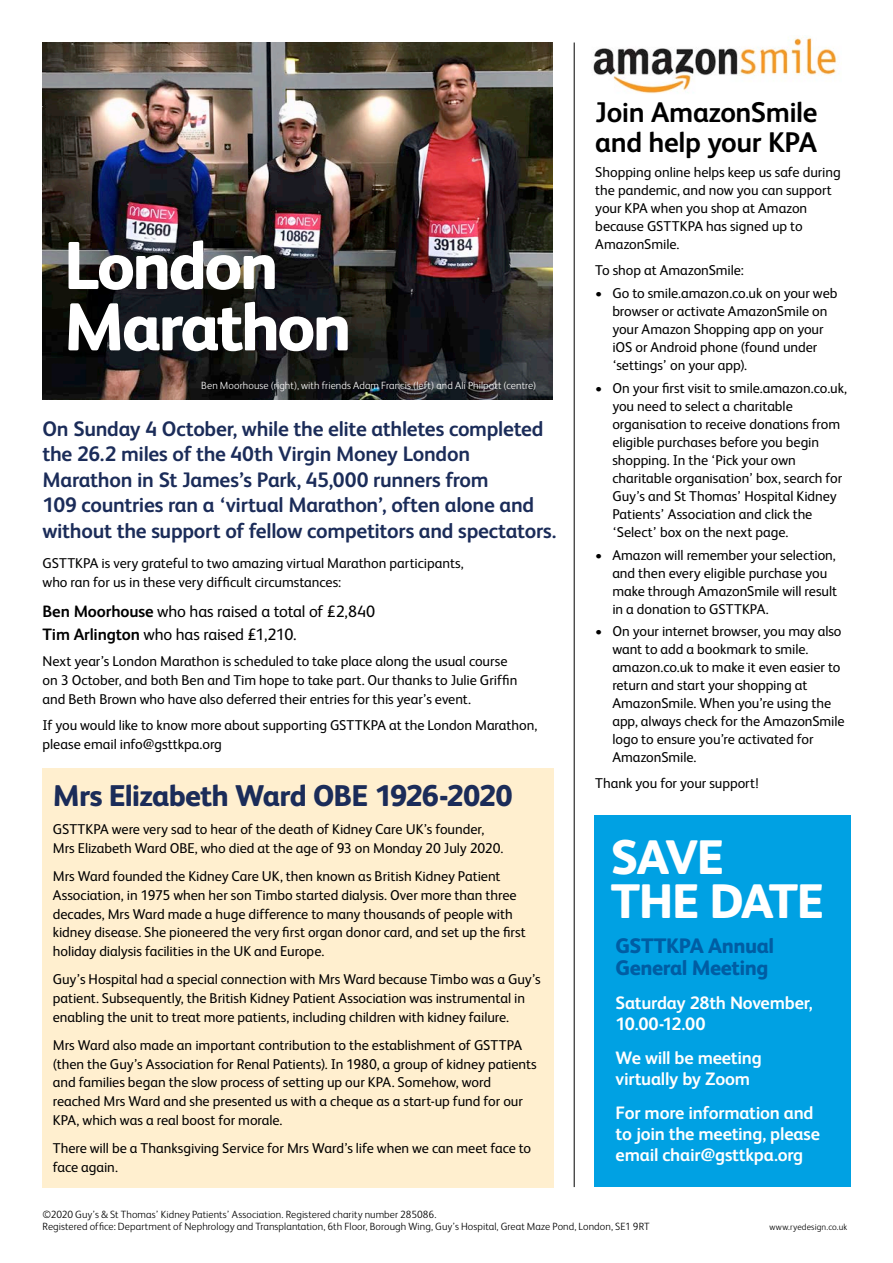
<style>
.page{position:relative;width:893px;height:1263px;background:#fff}
.page>*{position:absolute;margin:0;border:0;box-sizing:border-box;transform-origin:0 0}
.head{font:800 67.8px/61.3px "FS Albert";letter-spacing:-.045em;color:#fff}
.SUBHEAD{font:800 48.6px/43.3px "FS Albert";letter-spacing:-.035em;color:#fff}
.head-2{font:800 30px "FS Albert";letter-spacing:-.03em;color:#1b2c59}
.text_no_indents___pa{font:700 28.5px/30px "FS Albert";letter-spacing:-.015em;color:#000}
.Bold_Para{font:700 21px/25.5px "FS Albert";letter-spacing:-.015em;color:#1b2c59}
.SUBHEAD-2{font:800 21px/22.5px "FS Albert";letter-spacing:-.02em;color:#005da3}
.text_no_indents___pa-2{font:700 18px/21px "FS Albert";letter-spacing:-.015em;color:#fff}
.text_no_indents___pa-3{font:16.5px "FS Albert";letter-spacing:-.01em;color:#000}
.text_no_indents___pa-4{font:14.25px/18.8px "FS Albert";letter-spacing:-.005em;color:#000}
.BULLETS{font:14.25px/18px "FS Albert";letter-spacing:-.005em;color:#000}
.t1{font:300 10.5px/12px "FS Albert";letter-spacing:.01em;color:#000}
.small_2{font:300 10.5px "FS Albert";letter-spacing:.01em;color:#fff}
.t2{font:300 9px "FS Albert";letter-spacing:.015em;color:#000}
.s1{font-weight:700}
</style>
<div class="page">
<div style="left:43px;top:768px;width:511px;height:419px;background:#ffefcf"></div>
<img style="left:593px;top:37px;width:244px;height:57px">
<div style="left:594px;top:815px;width:256px;height:372px;background:#00a1e3"></div>
<img style="left:43px;top:43px;width:510px;height:357px">
<hr style="left:574px;top:43px;width:1px;height:1144px;background:#000">
<hr style="left:892px;top:49px;width:1px;height:200px;background:#fab784">
<svg style="left:892px;top:60px;width:1px;height:53px"></svg>
<p class="head" style="left:64px;top:235px;width:289px">London<br>Marathon</p>
<p class="small_2" style="left:201px;top:379px;width:337px">Ben Moorhouse (right), with friends Adam Francis (left) and Ali Philpott (centre)</p>
<p class="Bold_Para" style="left:43px;top:416px;width:515px">On Sunday 4 October, while the elite athletes completed the 26.2 miles of the 40th Virgin Money London Marathon in St James’s Park, 45,000 runners from<br>109 countries ran a ‘virtual Marathon’, often alone and without the support of fellow competitors and spectators.</p>
<p class="text_no_indents___pa-4" style="left:43px;top:554px;width:423px">GSTTKPA is very grateful to two amazing virtual Marathon participants, who ran for us in these very difficult circumstances:</p>
<p class="text_no_indents___pa-3" style="left:43px;top:602px;width:334px"><span class="s1">Ben Moorhouse</span> who has raised a total of £2,840</p>
<p class="text_no_indents___pa-3" style="left:43px;top:625px;width:256px"><span class="s1">Tim Arlington</span> who has raised £1,210.</p>
<p class="text_no_indents___pa-4" style="left:43px;top:652px;width:476px">Next year’s London Marathon is scheduled to take place along the usual course on 3 October, and both Ben and Tim hope to take part. Our thanks to Julie Griffin and Beth Brown who have also deferred their entries for this year’s event.</p>
<p class="text_no_indents___pa-4" style="left:43px;top:716px;width:496px">If you would like to know more about supporting GSTTKPA at the London Marathon, please email info@gsttkpa.org</p>
<p class="head-2" style="left:53px;top:778px;width:461px">Mrs Elizabeth Ward OBE 1926-2020</p>
<p class="text_no_indents___pa-4" style="left:53px;top:820px;width:452px">GSTTKPA were very sad to hear of the death of Kidney Care UK’s founder,<br>Mrs Elizabeth Ward OBE, who died at the age of 93 on Monday 20 July 2020.</p>
<p class="text_no_indents___pa-4" style="left:53px;top:867px;width:474px">Mrs Ward founded the Kidney Care UK, then known as British Kidney Patient Association, in 1975 when her son Timbo started dialysis. Over more than three decades, Mrs Ward made a huge difference to many thousands of people with kidney disease. She pioneered the very first organ donor card, and set up the first holiday dialysis facilities in the UK and Europe.</p>
<p class="text_no_indents___pa-4" style="left:53px;top:970px;width:490px">Guy’s Hospital had a special connection with Mrs Ward because Timbo was a Guy’s patient. Subsequently, the British Kidney Patient Association was instrumental in enabling the unit to treat more patients, including children with kidney failure.</p>
<p class="text_no_indents___pa-4" style="left:53px;top:1036px;width:486px">Mrs Ward also made an important contribution to the establishment of GSTTPA (then the Guy’s Association for Renal Patients). In 1980, a group of kidney patients and families began the slow process of setting up our KPA. Somehow, word reached Mrs Ward and she presented us with a cheque as a start-up fund for our KPA, which was a real boost for morale.</p>
<p class="text_no_indents___pa-4" style="left:53px;top:1139px;width:480px">There will be a Thanksgiving Service for Mrs Ward’s life when we can meet face to face again.</p>
<p class="text_no_indents___pa" style="left:595px;top:97px;width:224px">Join AmazonSmile and help your KPA</p>
<p class="text_no_indents___pa-4" style="left:595px;top:163px;width:247px;line-height:18px">Shopping online helps keep us safe during the pandemic, and now you can support your KPA when you shop at Amazon because GSTTKPA has signed up to<br>AmazonSmile.</p>
<p class="text_no_indents___pa-4" style="left:595px;top:261px;width:150px">To shop at AmazonSmile:</p>
<p class="BULLETS" style="left:612px;top:284px;width:227px;text-indent:-17px">• Go to smile.amazon.co.uk on your web browser or activate AmazonSmile on your Amazon Shopping app on your iOS or Android phone (found under ‘settings’ on your app).</p>
<p class="BULLETS" style="left:612px;top:379px;width:236px;text-indent:-17px">• On your first visit to smile.amazon.co.uk, you need to select a charitable organisation to receive donations from eligible purchases before you begin shopping. In the ‘Pick your own charitable organisation’ box, search for Guy’s and St Thomas’ Hospital Kidney Patients’ Association and click the ‘Select’ box on the next page.</p>
<p class="BULLETS" style="left:612px;top:546px;width:226px;text-indent:-17px">• Amazon will remember your selection, and then every eligible purchase you make through AmazonSmile will result in a donation to GSTTKPA.</p>
<p class="BULLETS" style="left:612px;top:622px;width:234px;text-indent:-17px">• On your internet browser, you may also want to add a bookmark to smile. amazon.co.uk to make it even easier to return and start your shopping at<br>AmazonSmile. When you’re using the app, always check for the AmazonSmile logo to ensure you’re activated for<br>AmazonSmile.</p>
<p class="text_no_indents___pa-4" style="left:595px;top:774px;width:165px">Thank you for your support!</p>
<p class="SUBHEAD" style="left:611px;top:835px;width:214px">SAVE<br>THE DATE</p>
<p class="SUBHEAD-2" style="left:616px;top:934px;width:160px">GSTTKPA Annual<br>General Meeting</p>
<p class="text_no_indents___pa-2" style="left:616px;top:992px;width:199px">Saturday 28th November,<br>10.00-12.00</p>
<p class="text_no_indents___pa-2" style="left:616px;top:1047px;width:148px">We will be meeting virtually by Zoom</p>
<p class="text_no_indents___pa-2" style="left:616px;top:1102px;width:206px">For more information and to join the meeting, please email chair@gsttkpa.org</p>
<p class="t1" style="left:43px;top:1209px;width:609px">©2020 Guy’s &amp; St Thomas’ Kidney Patients’ Association. Registered charity number 285086.<br>Registered office: Department of Nephrology and Transplantation, 6th Floor, Borough Wing, Guy’s Hospital, Great Maze Pond, London, SE1 9RT</p>
<p class="t2" style="left:769px;top:1222px;width:79px">www.ryedesign.co.uk</p>
</div>
